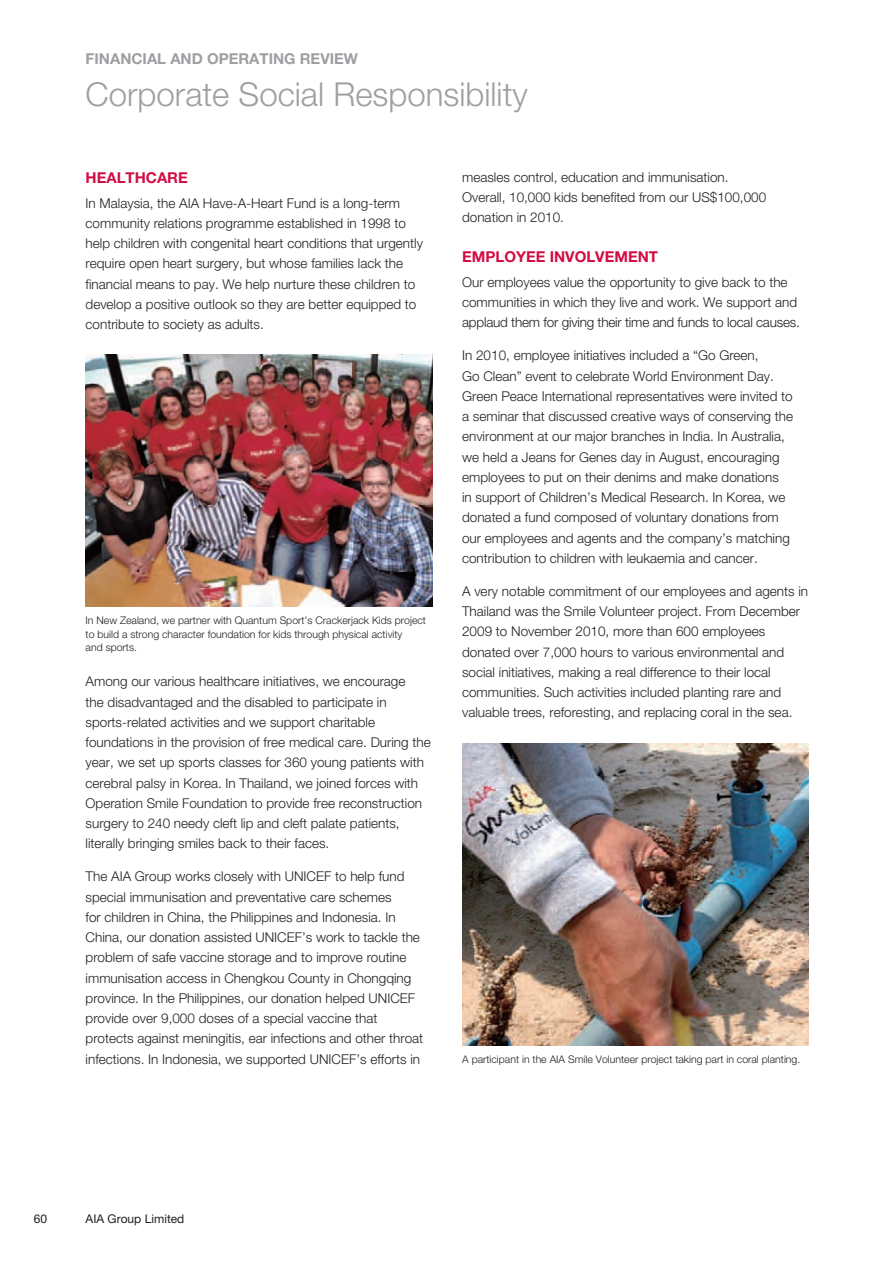
<style>
.page{position:relative;width:893px;height:1263px;background:#fff}
.page>*{position:absolute;margin:0;border:0;box-sizing:border-box;transform-origin:0 0}
.t1{font:300 33px "Helvetica Neue";color:#9d9fa2}
.t2{font:700 15px "Helvetica Neue";color:#d20d44}
.t3{font:700 15px "Helvetica Neue";color:#9d9fa2}
.t4{font:300 13.5px/20.2px "Helvetica Neue";color:#231f20}
.t5{font:12px "Helvetica Neue";color:#231f20}
.t6{font:300 10.5px/13.5px "Helvetica Neue";color:#231f20}
</style>
<div class="page">
<img style="left:462px;top:743px;width:346px;height:302px">
<img style="left:86px;top:355px;width:346px;height:252px">
<p class="t3" style="left:86px;top:53px;width:274px">FINANCIAL AND OPERATING REVIEW</p>
<h1 class="t1" style="left:86px;top:83px;width:443px">Corporate Social Responsibility</h1>
<p class="t2" style="left:86px;top:172px;width:104px">HEALTHCARE</p>
<p class="t4" style="left:86px;top:194px;width:339px">In Malaysia, the AIA Have-A-Heart Fund is a long-term community relations programme established in 1998 to help children with congenital heart conditions that urgently require open heart surgery, but whose families lack the financial means to pay. We help nurture these children to develop a positive outlook so they are better equipped to contribute to society as adults.</p>
<p class="t6" style="left:86px;top:615px;width:342px">In New Zealand, we partner with Quantum Sport’s Crackerjack Kids project to build a strong character foundation for kids through physical activity<br>and sports.</p>
<p class="t4" style="left:86px;top:673px;width:346px">Among our various healthcare initiatives, we encourage<br>the disadvantaged and the disabled to participate in sports-related activities and we support charitable foundations in the provision of free medical care. During the year, we set up sports classes for 360 young patients with cerebral palsy in Korea. In Thailand, we joined forces with Operation Smile Foundation to provide free reconstruction surgery to 240 needy cleft lip and cleft palate patients, literally bringing smiles back to their faces.</p>
<p class="t4" style="left:86px;top:868px;width:339px">The AIA Group works closely with UNICEF to help fund special immunisation and preventative care schemes<br>for children in China, the Philippines and Indonesia. In China, our donation assisted UNICEF’s work to tackle the problem of safe vaccine storage and to improve routine immunisation access in Chengkou County in Chongqing province. In the Philippines, our donation helped UNICEF provide over 9,000 doses of a special vaccine that protects against meningitis, ear infections and other throat infections. In Indonesia, we supported UNICEF’s efforts in</p>
<p class="t4" style="left:462px;top:168px;width:305px">measles control, education and immunisation.<br>Overall, 10,000 kids benefited from our US$100,000 donation in 2010.</p>
<p class="t2" style="left:462px;top:252px;width:197px">EMPLOYEE INVOLVEMENT</p>
<p class="t4" style="left:462px;top:273px;width:339px">Our employees value the opportunity to give back to the communities in which they live and work. We support and applaud them for giving their time and funds to local causes.</p>
<p class="t4" style="left:462px;top:347px;width:332px">In 2010, employee initiatives included a “Go Green,<br>Go Clean” event to celebrate World Environment Day.<br>Green Peace International representatives were invited to a seminar that discussed creative ways of conserving the environment at our major branches in India. In Australia, we held a Jeans for Genes day in August, encouraging employees to put on their denims and make donations<br>in support of Children’s Medical Research. In Korea, we donated a fund composed of voluntary donations from our employees and agents and the company’s matching contribution to children with leukaemia and cancer.</p>
<p class="t4" style="left:462px;top:582px;width:347px">A very notable commitment of our employees and agents in Thailand was the Smile Volunteer project. From December 2009 to November 2010, more than 600 employees donated over 7,000 hours to various environmental and social initiatives, making a real difference to their local communities. Such activities included planting rare and valuable trees, reforesting, and replacing coral in the sea.</p>
<p class="t6" style="left:462px;top:1053px;width:340px">A participant in the AIA Smile Volunteer project taking part in coral planting.</p>
<p class="t5" style="left:34px;top:1214px;width:15px">60</p>
<p class="t5" style="left:86px;top:1214px;width:100px">AIA Group Limited</p>
</div>
